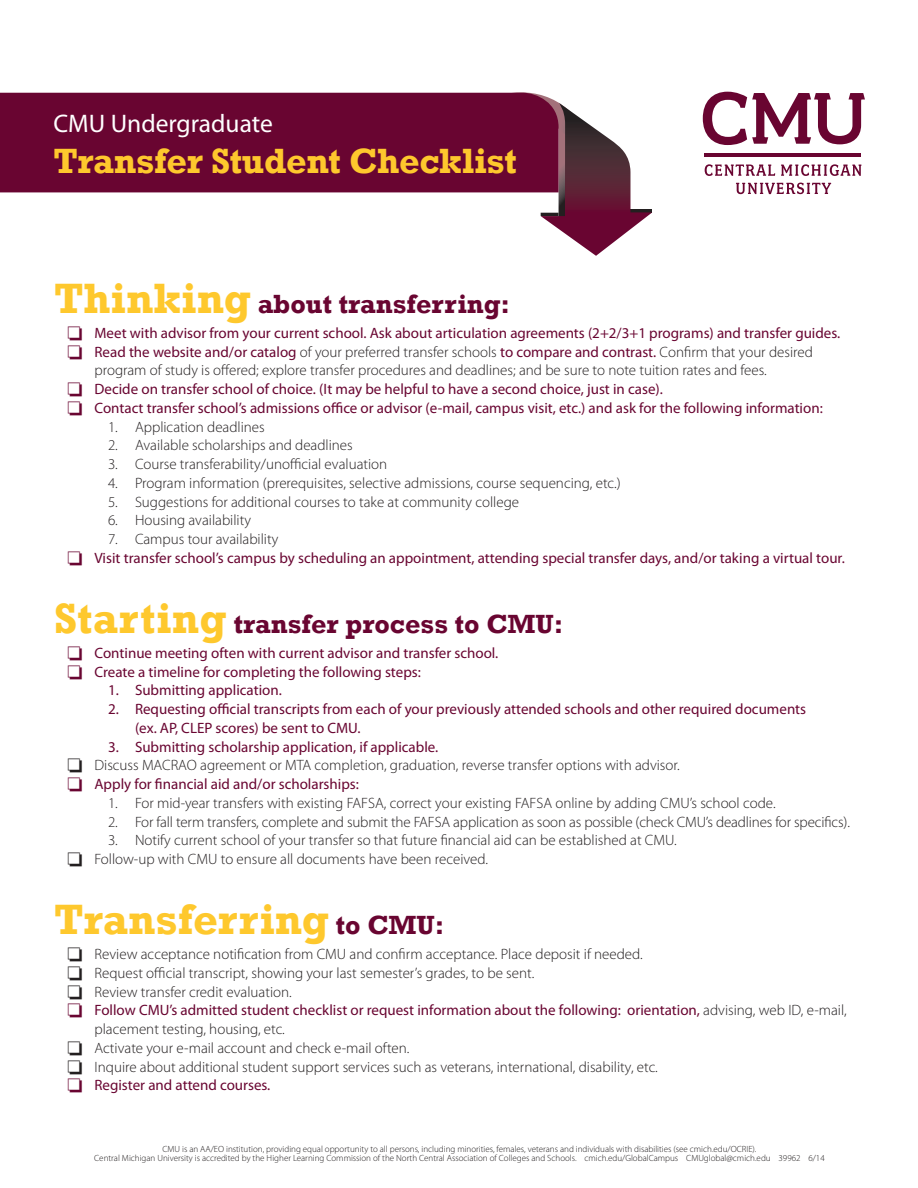
<style>
.page{position:relative;width:918px;height:1188px;background:#fff}
.page>*{position:absolute;margin:0;border:0;box-sizing:border-box;transform-origin:0 0}
.t1{font:700 43.5px "Rockwell";color:#fec82d}
.t2{font:700 36px "Rockwell";letter-spacing:-.01em;color:#fec82d}
.t3{font:700 27px "Rockwell";color:#690531}
.t4{font:25.5px "Myriad Pro";color:#fff}
.t5{font:300 15px "Myriad Pro";color:#231f20}
.t6{font:15px "Myriad Pro";color:#690531}
.t7{font:300 9px "Myriad Pro";color:#231f20}
.s1{font-size:43.5px;color:#fec82d}
.s2{color:#690531}
.s3{font-weight:400;color:#690531}
.s4{font-size:27px;color:#690531}
.s5{font-weight:300;color:#231f20}
</style>
<div class="page">
<hr style="left:705px;top:153px;width:156px;height:4px;background:#690531">
<svg style="left:703px;top:92px;width:162px;height:53px"></svg>
<svg style="left:705px;top:164px;width:70px;height:12px"></svg>
<svg style="left:781px;top:164px;width:81px;height:12px"></svg>
<svg style="left:736px;top:183px;width:95px;height:11px"></svg>
<div style="left:0;top:93px;width:489px;height:99px;background:#690531"></div>
<svg style="left:489px;top:92px;width:163px;height:164px"></svg>
<p class="t4" style="left:54px;top:108px;width:221px">CMU Undergraduate</p>
<p class="t2" style="left:54px;top:139px;width:465px">Transfer Student Checklist</p>
<p class="t3" style="left:54px;top:288px;width:458px"><span class="s1">Thinking</span> about transferring:</p>
<p class="t6" style="left:68px;top:324px;width:774px">□ Meet with advisor from your current school. Ask about articulation agreements (2+2/3+1 programs) and transfer guides.</p>
<p class="t5" style="left:68px;top:343px;width:747px"><span class="s2">□</span> <span class="s3">Read the website and/or catalog</span> of your preferred transfer schools <span class="s3">to compare and contrast.</span> Confirm that your desired</p>
<p class="t5" style="left:94px;top:362px;width:674px">program of study is offered; explore transfer procedures and deadlines; and be sure to note tuition rates and fees.</p>
<p class="t6" style="left:68px;top:380px;width:597px">□ Decide on transfer school of choice. (It may be helpful to have a second choice, just in case).</p>
<p class="t6" style="left:68px;top:399px;width:757px">□ Contact transfer school’s admissions office or advisor (e-mail, campus visit, etc.) and ask for the following information:</p>
<p class="t5" style="left:108px;top:418px;width:158px">1. Application deadlines</p>
<p class="t5" style="left:108px;top:437px;width:246px">2. Available scholarships and deadlines</p>
<p class="t5" style="left:108px;top:456px;width:281px">3. Course transferability/unofficial evaluation</p>
<p class="t5" style="left:108px;top:475px;width:514px">4. Program information (prerequisites, selective admissions, course sequencing, etc.)</p>
<p class="t5" style="left:108px;top:493px;width:413px">5. Suggestions for additional courses to take at community college</p>
<p class="t5" style="left:108px;top:512px;width:145px">6. Housing availability</p>
<p class="t5" style="left:108px;top:531px;width:172px">7. Campus tour availability</p>
<p class="t6" style="left:68px;top:549px;width:779px">□ Visit transfer school’s campus by scheduling an appointment, attending special transfer days, and/or taking a virtual tour.</p>
<p class="t3" style="left:54px;top:608px;width:511px"><span class="s1">Starting</span> transfer process to CMU:</p>
<p class="t6" style="left:68px;top:644px;width:432px">□ Continue meeting often with current advisor and transfer school.</p>
<p class="t6" style="left:68px;top:662px;width:355px">□ Create a timeline for completing the following steps:</p>
<p class="t6" style="left:108px;top:681px;width:175px">1. Submitting application.</p>
<p class="t6" style="left:108px;top:700px;width:700px">2. Requesting official transcripts from each of your previously attended schools and other required documents</p>
<p class="t6" style="left:135px;top:719px;width:227px">(ex. AP, CLEP scores) be sent to CMU.</p>
<p class="t6" style="left:108px;top:737px;width:332px">3. Submitting scholarship application, if applicable.</p>
<p class="t5" style="left:68px;top:757px;width:614px">□ Discuss MACRAO agreement or MTA completion, graduation, reverse transfer options with advisor.</p>
<p class="t6" style="left:68px;top:775px;width:293px">□ Apply for financial aid and/or scholarships:</p>
<p class="t5" style="left:108px;top:795px;width:669px">1. For mid-year transfers with existing FAFSA, correct your existing FAFSA online by adding CMU’s school code.</p>
<p class="t5" style="left:108px;top:813px;width:743px">2. For fall term transfers, complete and submit the FAFSA application as soon as possible (check CMU’s deadlines for specifics).</p>
<p class="t5" style="left:108px;top:832px;width:570px">3. Notify current school of your transfer so that future financial aid can be established at CMU.</p>
<p class="t5" style="left:68px;top:851px;width:422px">□ Follow-up with CMU to ensure all documents have been received.</p>
<p class="t1" style="left:54px;top:893px;width:392px">Transferring <span class="s4">to CMU:</span></p>
<p class="t5" style="left:68px;top:946px;width:577px">□ Review acceptance notification from CMU and confirm acceptance. Place deposit if needed.</p>
<p class="t5" style="left:68px;top:965px;width:468px">□ Request official transcript, showing your last semester’s grades, to be sent.</p>
<p class="t5" style="left:68px;top:983px;width:226px">□ Review transfer credit evaluation.</p>
<p class="t6" style="left:68px;top:1001px;width:781px">□ Follow CMU’s admitted student checklist or request information about the following: orientation, <span class="s5">advising, web ID, e-mail,</span></p>
<p class="t5" style="left:94px;top:1021px;width:192px">placement testing, housing, etc.</p>
<p class="t5" style="left:68px;top:1040px;width:343px">□ Activate your e-mail account and check e-mail often.</p>
<p class="t5" style="left:68px;top:1058px;width:592px">□ Inquire about additional student support services such as veterans, international, disability, etc.</p>
<p class="t6" style="left:68px;top:1076px;width:204px">□ Register and attend courses.</p>
<p class="t7" style="left:162px;top:1144px;width:596px">CMU is an AA/EO institution, providing equal opportunity to all persons, including minorities, females, veterans and individuals with disabilities (see cmich.edu/OCRIE).</p>
<p class="t7" style="left:94px;top:1153px;width:732px">Central Michigan University is accredited by the Higher Learning Commission of the North Central Association of Colleges and Schools. cmich.edu/GlobalCampus CMUglobal@cmich.edu 39962 6/14</p>
</div>
